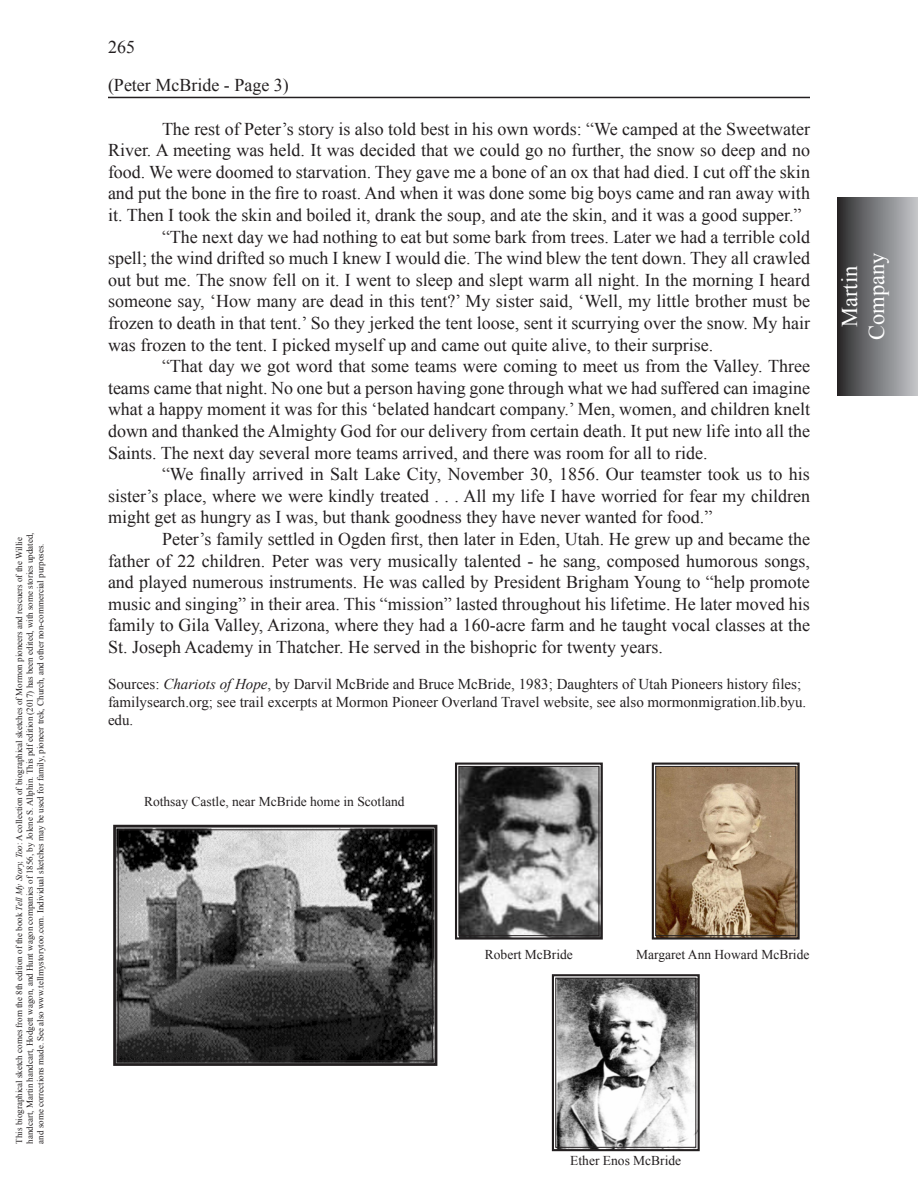
<style>
.page{position:relative;width:918px;height:1188px;background:#fff}
.page>*{position:absolute;margin:0;border:0;box-sizing:border-box;transform-origin:0 0}
.t1{font:22.5px/27px "Times New Roman";color:#fff;text-align:center}
.t2{font:18px/21.6px "Times New Roman";color:#231f20;text-align:justify}
.t3{font:15px/18px "Times New Roman";color:#231f20}
.t4{font:13.5px "Times New Roman";color:#231f20}
.t5{font:9px/10.8px "Times New Roman";color:#231f20}
.s1{font-style:italic}
</style>
<div class="page">
<div style="left:837px;top:198px;width:81px;height:197px;background:linear-gradient(to right,#2c2c2e,#c7c9cd)"></div>
<hr style="left:108px;top:97px;width:702px;height:1px;background:#231f20">
<svg style="left:113px;top:824px;width:325px;height:242px;background:#575657"></svg>
<div style="left:118px;top:829px;width:315px;height:232px;border:1px solid #231f20"></div>
<svg style="left:455px;top:762px;width:148px;height:178px;background:#777"></svg>
<div style="left:458px;top:766px;width:141px;height:170px;border:1px solid #231f20"></div>
<svg style="left:551px;top:974px;width:149px;height:178px"></svg>
<div style="left:555px;top:978px;width:141px;height:170px;border:1px solid #231f20"></div>
<svg style="left:651px;top:762px;width:149px;height:178px;background:#9f8669"></svg>
<div style="left:655px;top:766px;width:141px;height:170px;border:1px solid #231f20"></div>
<p class="t5" style="left:13px;top:1144px;width:613px;rotate:-90deg">This biographical sketch comes from the 8th edition of the book <span class="s1">Tell My Story, Too</span>: A collection of biographical sketches of Mormon pioneers and rescuers of the Willie handcart, Martin handcart, Hodgett wagon, and Hunt wagon companies of 1856, by Jolene S. Allphin. This pdf edition (2017) has been edited, with some stories updated, and some corrections made. See also www.tellmystorytoo.com. Individual sketches may be used for family, pioneer trek, Church, and other non-commercial purposes.</p>
<p class="t2" style="left:108px;top:36px;width:28px">265</p>
<p class="t2" style="left:108px;top:74px;width:182px">(Peter McBride - Page 3)</p>
<p class="t2" style="left:108px;top:117px;width:704px;text-indent:54px">The rest of Peter’s story is also told best in his own words: “We camped at the Sweetwater River. A meeting was held. It was decided that we could go no further, the snow so deep and no food. We were doomed to starvation. They gave me a bone of an ox that had died. I cut off the skin and put the bone in the fire to roast. And when it was done some big boys came and ran away with it. Then I took the skin and boiled it, drank the soup, and ate the skin, and it was a good supper.”</p>
<p class="t2" style="left:108px;top:225px;width:704px;text-indent:54px">“The next day we had nothing to eat but some bark from trees. Later we had a terrible cold spell; the wind drifted so much I knew I would die. The wind blew the tent down. They all crawled out but me. The snow fell on it. I went to sleep and slept warm all night. In the morning I heard someone say, ‘How many are dead in this tent?’ My sister said, ‘Well, my little brother must be frozen to death in that tent.’ So they jerked the tent loose, sent it scurrying over the snow. My hair was frozen to the tent. I picked myself up and came out quite alive, to their surprise.</p>
<p class="t2" style="left:108px;top:355px;width:704px;text-indent:54px">“That day we got word that some teams were coming to meet us from the Valley. Three teams came that night. No one but a person having gone through what we had suffered can imagine what a happy moment it was for this ‘belated handcart company.’ Men, women, and children knelt down and thanked the Almighty God for our delivery from certain death. It put new life into all the Saints. The next day several more teams arrived, and there was room for all to ride.</p>
<p class="t2" style="left:108px;top:463px;width:704px;text-indent:54px">“We finally arrived in Salt Lake City, November 30, 1856. Our teamster took us to his sister’s place, where we were kindly treated . . . All my life I have worried for fear my children might get as hungry as I was, but thank goodness they have never wanted for food.”</p>
<p class="t2" style="left:108px;top:528px;width:704px;text-indent:54px">Peter’s family settled in Ogden first, then later in Eden, Utah. He grew up and became the father of 22 children. Peter was very musically talented - he sang, composed humorous songs, and played numerous instruments. He was called by President Brigham Young to “help promote music and singing” in their area. This “mission” lasted throughout his lifetime. He later moved his family to Gila Valley, Arizona, where they had a 160-acre farm and he taught vocal classes at the St. Joseph Academy in Thatcher. He served in the bishopric for twenty years.</p>
<p class="t3" style="left:108px;top:675px;width:700px">Sources: <span class="s1">Chariots of Hope</span>, by Darvil McBride and Bruce McBride, 1983; Daughters of Utah Pioneers history files; familysearch.org; see trail excerpts at Mormon Pioneer Overland Travel website, see also mormonmigration.lib.byu. edu.</p>
<p class="t4" style="left:144px;top:793px;width:262px">Rothsay Castle, near McBride home in Scotland</p>
<p class="t1" style="left:836px;top:340px;width:89px;rotate:-90deg">Martin<br>Company</p>
<p class="t4" style="left:485px;top:946px;width:90px">Robert McBride</p>
<p class="t4" style="left:636px;top:946px;width:175px">Margaret Ann Howard McBride</p>
<p class="t4" style="left:570px;top:1151px;width:112px">Ether Enos McBride</p>
</div>
